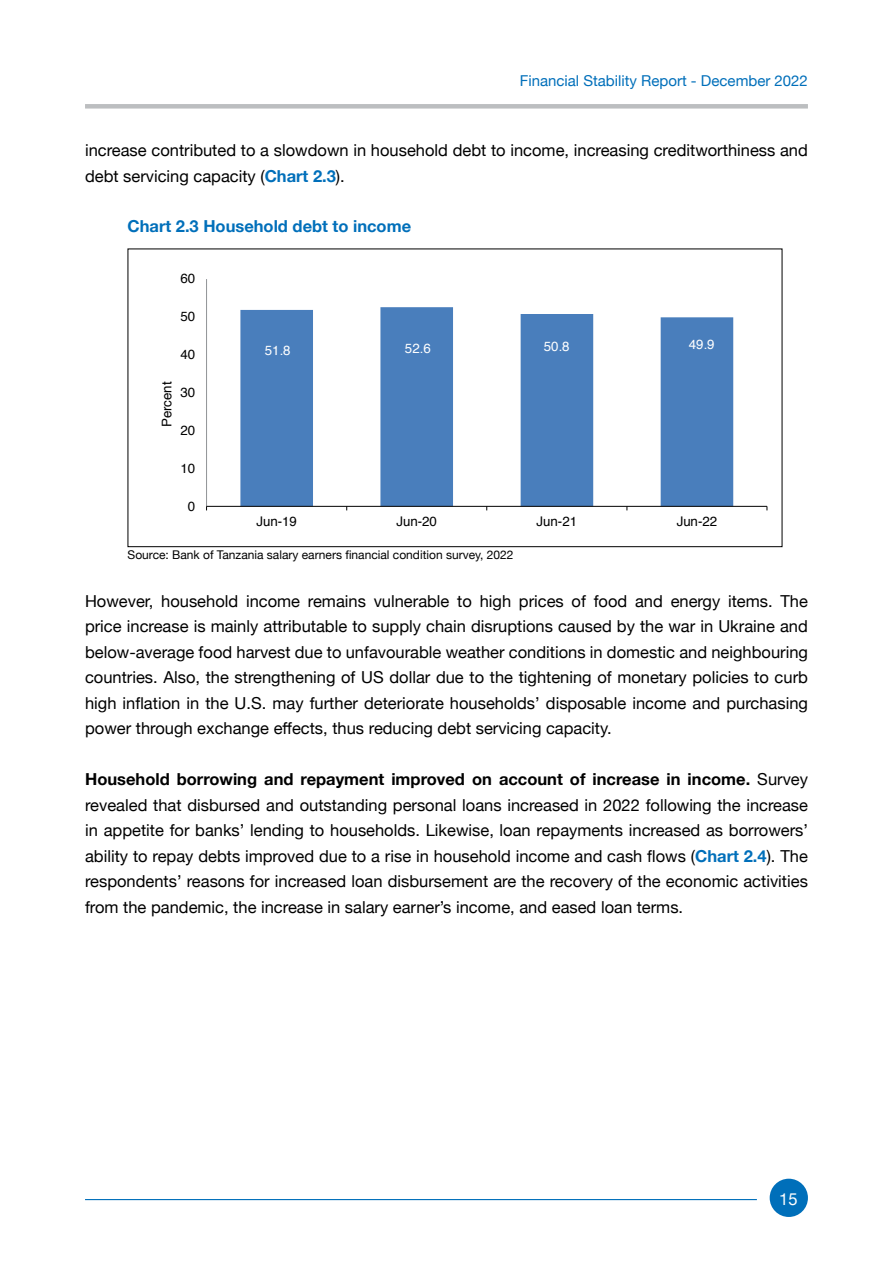
<style>
.page{position:relative;width:893px;height:1263px;background:#fff}
.page>*{position:absolute;margin:0;border:0;box-sizing:border-box;transform-origin:0 0}
.t1{font:16.5px/25.5px "Helvetica Neue";color:#000;text-align:justify}
.t2{font:700 16.5px "Helvetica Neue";color:#006fba}
.t3{font:16.5px "Helvetica Neue";color:#fff}
.t4{font:15px "Helvetica Neue";color:#006fba}
.t5{font:13.35px "Helvetica";color:#000}
.t6{font:13.35px "Helvetica";color:#fff}
.t7{font:12px "Helvetica Neue";color:#000}
.s1{font-weight:700;color:#006fba}
.s2{font-weight:700}
</style>
<div class="page">
<div style="left:85px;top:104px;width:723px;height:5px;background:#bcbec0"></div>
<hr style="left:85px;top:1199px;width:672px;height:1px;background:#006fba">
<div style="left:770px;top:1179px;width:38px;height:38px;background:#006fba;border-radius:50%"></div>
<svg style="left:240px;top:307px;width:493px;height:199px;fill:#497ebc"></svg>
<hr style="left:206px;top:279px;width:1px;height:227px;background:#919396">
<hr style="left:207px;top:506px;width:560px;height:1px;background:#000">
<div style="left:261px;top:341px;width:34px;height:19px;background:#497ebc"></div>
<div style="left:401px;top:338px;width:34px;height:19px;background:#497ebc"></div>
<div style="left:540px;top:336px;width:34px;height:20px;background:#497ebc"></div>
<div style="left:685px;top:335px;width:34px;height:19px;background:#497ebc"></div>
<p class="t4" style="left:520px;top:69px;width:290px">Financial Stability Report - December 2022</p>
<p class="t1" style="left:85px;top:138px;width:724px">increase contributed to a slowdown in household debt to income, increasing creditworthiness and debt servicing capacity (<span class="s1">Chart 2.3</span>).</p>
<p class="t2" style="left:128px;top:213px;width:285px">Chart 2.3 Household debt to income</p>
<p class="t5" style="left:180px;top:268px;width:16px">60</p>
<p class="t5" style="left:180px;top:306px;width:16px">50</p>
<p class="t5" style="left:156px;top:427px;width:47px;rotate:-90deg">Percent</p>
<p class="t5" style="left:180px;top:344px;width:16px">40</p>
<p class="t5" style="left:180px;top:382px;width:16px">30</p>
<p class="t5" style="left:180px;top:420px;width:16px">20</p>
<p class="t5" style="left:180px;top:458px;width:16px">10</p>
<p class="t5" style="left:188px;top:496px;width:9px">0</p>
<p class="t6" style="left:265px;top:340px;width:27px">51.8</p>
<p class="t6" style="left:405px;top:338px;width:27px">52.6</p>
<p class="t6" style="left:544px;top:336px;width:27px">50.8</p>
<p class="t6" style="left:689px;top:334px;width:27px">49.9</p>
<p class="t5" style="left:256px;top:511px;width:42px">Jun-19</p>
<p class="t5" style="left:396px;top:511px;width:42px">Jun-20</p>
<p class="t5" style="left:537px;top:511px;width:42px">Jun-21</p>
<p class="t5" style="left:677px;top:511px;width:42px">Jun-22</p>
<p class="t7" style="left:128px;top:546px;width:388px">Source: Bank of Tanzania salary earners financial condition survey, 2022</p>
<p class="t1" style="left:85px;top:589px;width:724px">However, household income remains vulnerable to high prices of food and energy items. The price increase is mainly attributable to supply chain disruptions caused by the war in Ukraine and below-average food harvest due to unfavourable weather conditions in domestic and neighbouring countries. Also, the strengthening of US dollar due to the tightening of monetary policies to curb high inflation in the U.S. may further deteriorate households’ disposable income and purchasing power through exchange effects, thus reducing debt servicing capacity.</p>
<p class="t1" style="left:85px;top:768px;width:724px"><span class="s2">Household borrowing and repayment improved on account of increase in income.</span> Survey revealed that disbursed and outstanding personal loans increased in 2022 following the increase in appetite for banks’ lending to households. Likewise, loan repayments increased as borrowers’ ability to repay debts improved due to a rise in household income and cash flows (<span class="s1">Chart 2.4</span>). The respondents’ reasons for increased loan disbursement are the recovery of the economic activities from the pandemic, the increase in salary earner’s income, and eased loan terms.</p>
<p class="t3" style="left:779px;top:1187px;width:20px">15</p>
</div>
